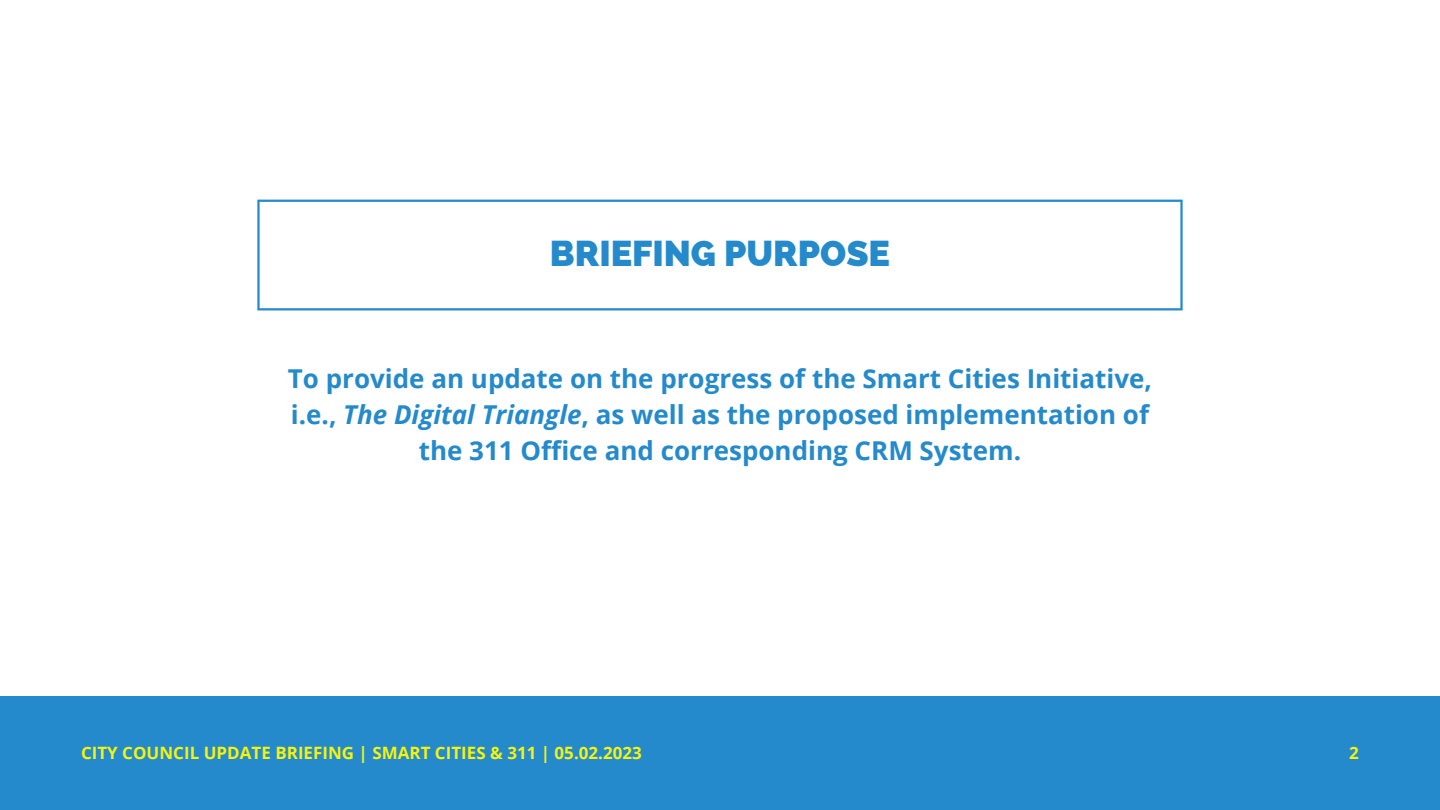
<style>
.page{position:relative;width:1440px;height:810px;background:#fff}
.page>*{position:absolute;margin:0;border:0;box-sizing:border-box;transform-origin:0 0}
.t1{font:800 36px "Raleway";color:#248acc}
.t2{font:700 26px/36px "Open Sans";color:#248acc;text-align:center}
.t3{font:700 17px "Open Sans";color:#f6f40c}
.s1{font-style:italic}
</style>
<div class="page">
<hr style="left:257px;top:202px;width:3px;height:106px;background:#248acc">
<hr style="left:1180px;top:202px;width:3px;height:106px;background:#248acc">
<hr style="left:257px;top:200px;width:926px;height:2px;background:#248acc">
<hr style="left:257px;top:308px;width:926px;height:2px;background:#248acc">
<div style="left:0;top:696px;width:1439px;height:114px;background:#248acc"></div>
<h1 class="t1" style="left:550px;top:233px;width:342px">BRIEFING PURPOSE</h1>
<p class="t2" style="left:288px;top:360px;width:866px">To provide an update on the progress of the Smart Cities Initiative, i.e., <span class="s1">The Digital Triangle</span>, as well as the proposed implementation of the 311 Office and corresponding CRM System.</p>
<p class="t3" style="left:81px;top:741px;width:562px">CITY COUNCIL UPDATE BRIEFING | SMART CITIES &amp; 311 | 05.02.2023</p>
<p class="t3" style="left:1349px;top:741px;width:11px">2</p>
</div>
